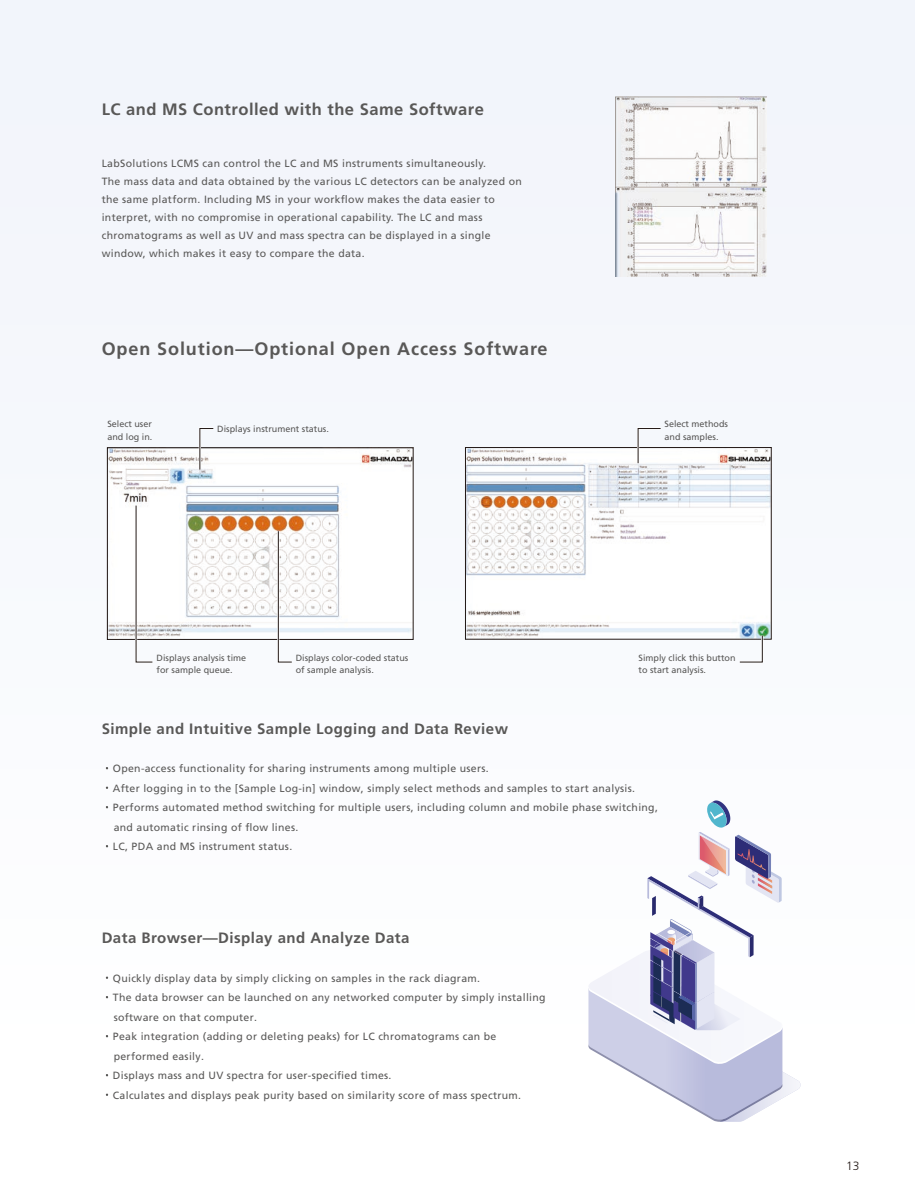
<style>
.page{position:relative;width:915px;height:1191px;background:#fff}
.page>*{position:absolute;margin:0;border:0;box-sizing:border-box;transform-origin:0 0}
.t1{font:700 18px "Frutiger LT Std";letter-spacing:.05em;color:#595857}
.t2{font:700 16.5px "Frutiger LT Std";letter-spacing:.03em;color:#595857}
.t3{font:700 15px "Frutiger LT Std";letter-spacing:.03em;color:#595857}
.t4{font:300 12px "Frutiger LT Std";color:#231916}
.t5{font:10.5px/18px "Frutiger LT Std";letter-spacing:.03em;color:#595857}
.t6{font:9px/12.8px "Frutiger LT Std";color:#595857}
</style>
<div class="page">
<div style="left:0;top:0;width:914px;height:1191px;background:#f8fafd"></div>
<img style="left:109px;top:449px;width:302px;height:188px">
<img style="left:467px;top:449px;width:302px;height:188px">
<div style="left:107px;top:447px;width:306px;height:192px;border:1px solid #231916"></div>
<div style="left:465px;top:447px;width:306px;height:192px;border:1px solid #231916"></div>
<svg style="left:197px;top:428px;width:18px;height:44px"></svg>
<svg style="left:635px;top:428px;width:27px;height:37px"></svg>
<svg style="left:276px;top:529px;width:18px;height:134px"></svg>
<svg style="left:737px;top:633px;width:27px;height:30px"></svg>
<svg style="left:134px;top:503px;width:21px;height:160px"></svg>
<svg style="left:588px;top:800px;width:213px;height:321px"></svg>
<img style="left:615px;top:97px;width:150px;height:179px">
<h2 class="t2" style="left:102px;top:99px;width:384px">LC and MS Controlled with the Same Software</h2>
<p class="t5" style="left:102px;top:155px;width:421px">LabSolutions LCMS can control the LC and MS instruments simultaneously.<br>The mass data and data obtained by the various LC detectors can be analyzed on the same platform. Including MS in your workflow makes the data easier to interpret, with no compromise in operational capability. The LC and mass chromatograms as well as UV and mass spectra can be displayed in a single window, which makes it easy to compare the data.</p>
<h1 class="t1" style="left:102px;top:338px;width:447px">Open Solution—Optional Open Access Software</h1>
<p class="t6" style="left:107px;top:418px;width:47px">Select user and log in.</p>
<p class="t6" style="left:217px;top:423px;width:113px">Displays instrument status.</p>
<p class="t6" style="left:157px;top:651px;width:91px">Displays analysis time for sample queue.</p>
<p class="t6" style="left:296px;top:651px;width:114px">Displays color-coded status of sample analysis.</p>
<h3 class="t3" style="left:102px;top:719px;width:407px">Simple and Intuitive Sample Logging and Data Review</h3>
<p class="t6" style="left:664px;top:418px;width:65px">Select methods and samples.</p>
<p class="t6" style="left:638px;top:651px;width:99px">Simply click this button to start analysis.</p>
<p class="t5" style="left:105px;top:759px;width:384px">· Open-access functionality for sharing instruments among multiple users.</p>
<p class="t5" style="left:105px;top:779px;width:531px">· After logging in to the [Sample Log-in] window, simply select methods and samples to start analysis.</p>
<p class="t5" style="left:105px;top:798px;width:553px">· Performs automated method switching for multiple users, including column and mobile phase switching,</p>
<p class="t5" style="left:114px;top:818px;width:186px">and automatic rinsing of flow lines.</p>
<p class="t5" style="left:105px;top:837px;width:188px">· LC, PDA and MS instrument status.</p>
<h3 class="t3" style="left:102px;top:929px;width:309px">Data Browser—Display and Analyze Data</h3>
<p class="t5" style="left:105px;top:969px;width:376px">· Quickly display data by simply clicking on samples in the rack diagram.</p>
<p class="t5" style="left:105px;top:988px;width:441px">· The data browser can be launched on any networked computer by simply installing</p>
<p class="t5" style="left:114px;top:1008px;width:145px">software on that computer.</p>
<p class="t5" style="left:105px;top:1027px;width:392px">· Peak integration (adding or deleting peaks) for LC chromatograms can be</p>
<p class="t5" style="left:114px;top:1047px;width:92px">performed easily.</p>
<p class="t5" style="left:105px;top:1066px;width:287px">· Displays mass and UV spectra for user-specified times.</p>
<p class="t5" style="left:105px;top:1086px;width:417px">· Calculates and displays peak purity based on similarity score of mass spectrum.</p>
<p class="t4" style="left:846px;top:1158px;width:15px">13</p>
</div>
